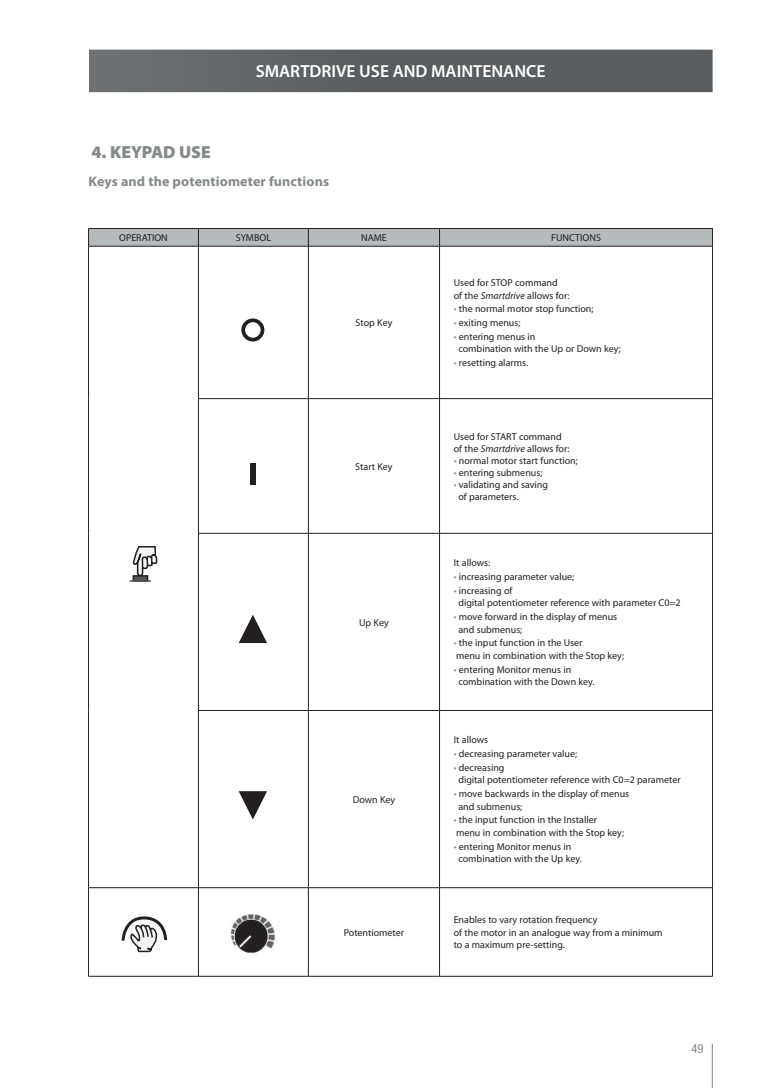
<style>
.page{position:relative;width:780px;height:1088px;background:#fff}
.page>*{position:absolute;margin:0;border:0;box-sizing:border-box;transform-origin:0 0}
.t1{font:600 17.5px "Myriad Pro";color:#fff}
.t2{font:900 17.5px "Myriad Pro";color:#84898b}
.t3{font:700 13.75px "Myriad Pro";letter-spacing:.01em;color:#84898b}
.t4{font:condensed 12.5px "Helvetica Neue LT Std";color:#84898b}
.t5{font:10px/12.5px "Myriad Pro";color:#231f20}
.s1{font-style:italic}
.s2{color:#84898b}
</style>
<div class="page">
<svg style="left:89px;top:50px;width:623px;height:42px;background:#5e6163"></svg>
<hr style="left:712px;top:1044px;width:1px;height:44px;background:#84898b">
<svg style="left:88px;top:228px;width:625px;height:18px;background:#acb1b3"></svg>
<hr style="left:439px;top:228px;width:273px;height:1px;background:#231f20">
<hr style="left:88px;top:246px;width:1px;height:153px;background:#231f20">
<hr style="left:88px;top:399px;width:1px;height:134px;background:#231f20">
<hr style="left:88px;top:533px;width:1px;height:177px;background:#231f20">
<hr style="left:88px;top:710px;width:1px;height:177px;background:#231f20">
<hr style="left:88px;top:246px;width:110px;height:1px;background:#231f20">
<hr style="left:198px;top:246px;width:1px;height:152px;background:#231f20">
<hr style="left:198px;top:246px;width:110px;height:1px;background:#231f20">
<hr style="left:308px;top:246px;width:1px;height:152px;background:#231f20">
<hr style="left:308px;top:246px;width:131px;height:1px;background:#231f20">
<hr style="left:439px;top:246px;width:1px;height:152px;background:#231f20">
<hr style="left:712px;top:246px;width:1px;height:152px;background:#231f20">
<hr style="left:439px;top:246px;width:273px;height:1px;background:#231f20">
<hr style="left:198px;top:399px;width:1px;height:134px;background:#231f20">
<hr style="left:198px;top:398px;width:110px;height:1px;background:#231f20">
<hr style="left:308px;top:399px;width:1px;height:134px;background:#231f20">
<hr style="left:308px;top:398px;width:131px;height:1px;background:#231f20">
<hr style="left:439px;top:399px;width:1px;height:134px;background:#231f20">
<hr style="left:712px;top:399px;width:1px;height:134px;background:#231f20">
<hr style="left:439px;top:398px;width:273px;height:1px;background:#231f20">
<hr style="left:198px;top:533px;width:1px;height:177px;background:#231f20">
<hr style="left:198px;top:533px;width:110px;height:1px;background:#231f20">
<hr style="left:308px;top:533px;width:1px;height:177px;background:#231f20">
<hr style="left:308px;top:533px;width:131px;height:1px;background:#231f20">
<hr style="left:439px;top:533px;width:1px;height:177px;background:#231f20">
<hr style="left:712px;top:533px;width:1px;height:177px;background:#231f20">
<hr style="left:439px;top:533px;width:273px;height:1px;background:#231f20">
<hr style="left:198px;top:711px;width:1px;height:176px;background:#231f20">
<hr style="left:198px;top:710px;width:110px;height:1px;background:#231f20">
<hr style="left:308px;top:711px;width:1px;height:176px;background:#231f20">
<hr style="left:308px;top:710px;width:131px;height:1px;background:#231f20">
<hr style="left:439px;top:711px;width:1px;height:176px;background:#231f20">
<hr style="left:712px;top:711px;width:1px;height:176px;background:#231f20">
<hr style="left:439px;top:710px;width:273px;height:1px;background:#231f20">
<hr style="left:88px;top:888px;width:1px;height:88px;background:#231f20">
<hr style="left:88px;top:887px;width:110px;height:1px;background:#231f20">
<hr style="left:88px;top:976px;width:110px;height:1px;background:#231f20">
<hr style="left:198px;top:888px;width:1px;height:88px;background:#231f20">
<hr style="left:198px;top:887px;width:110px;height:1px;background:#231f20">
<hr style="left:198px;top:976px;width:110px;height:1px;background:#231f20">
<hr style="left:308px;top:888px;width:1px;height:88px;background:#231f20">
<hr style="left:308px;top:887px;width:131px;height:1px;background:#231f20">
<hr style="left:308px;top:976px;width:131px;height:1px;background:#231f20">
<hr style="left:439px;top:888px;width:1px;height:88px;background:#231f20">
<hr style="left:712px;top:888px;width:1px;height:88px;background:#231f20">
<hr style="left:439px;top:887px;width:273px;height:1px;background:#231f20">
<hr style="left:439px;top:976px;width:273px;height:1px;background:#231f20">
<div style="left:241px;top:318px;width:23px;height:23px;border:4px solid #231f20;border-radius:50%"></div>
<div style="left:250px;top:463px;width:5px;height:21px;background:#231f20"></div>
<svg style="left:239px;top:615px;width:28px;height:28px"></svg>
<svg style="left:239px;top:791px;width:28px;height:28px"></svg>
<img style="left:230px;top:914px;width:45px;height:39px">
<svg style="left:133px;top:546px;width:25px;height:31px"></svg>
<div style="left:133px;top:576px;width:14px;height:5px;background:#57585a"></div>
<div style="left:133px;top:575px;width:15px;height:7px;border:2px solid #231f20"></div>
<hr style="left:129px;top:580px;width:22px;height:2px;background:#57585a">
<svg style="left:121px;top:916px;width:47px;height:37px"></svg>
<h1 class="t1" style="left:256px;top:62px;width:291px">SMARTDRIVE USE AND MAINTENANCE</h1>
<h1 class="t2" style="left:92px;top:141px;width:121px">4. KEYPAD USE</h1>
<h2 class="t3" style="left:89px;top:172px;width:242px">Keys and the potentiometer functions</h2>
<p class="t5" style="left:119px;top:232px;width:50px">OPERATION</p>
<p class="t5" style="left:236px;top:232px;width:37px">SYMBOL</p>
<p class="t5" style="left:361px;top:232px;width:27px">NAME</p>
<p class="t5" style="left:551px;top:232px;width:51px">FUNCTIONS</p>
<p class="t5" style="left:355px;top:317px;width:38px">Stop Key</p>
<p class="t5" style="left:355px;top:460px;width:39px">Start Key</p>
<p class="t5" style="left:359px;top:616px;width:31px">Up Key</p>
<p class="t5" style="left:352px;top:793px;width:44px">Down Key</p>
<p class="t5" style="left:344px;top:926px;width:62px">Potentiometer</p>
<p class="t5" style="left:453px;top:277px;width:117px">Used for STOP command<br>of the <span class="s1">Smartdrive</span> allows for:</p>
<p class="t5" style="left:453px;top:303px;width:141px"><span class="s2">•</span> the normal motor stop function;</p>
<p class="t5" style="left:453px;top:317px;width:68px"><span class="s2">•</span> exiting menus;</p>
<p class="t5" style="left:458px;top:330px;width:164px;text-indent:-5px"><span class="s2">•</span> entering menus in<br>combination with the Up or Down key;</p>
<p class="t5" style="left:453px;top:357px;width:76px"><span class="s2">•</span> resetting alarms.</p>
<p class="t5" style="left:453px;top:430px;width:117px;line-height:12px">Used for START command of the <span class="s1">Smartdrive</span> allows for:</p>
<p class="t5" style="left:453px;top:454px;width:126px"><span class="s2">•</span> normal motor start function;</p>
<p class="t5" style="left:453px;top:466px;width:90px"><span class="s2">•</span> entering submenus;</p>
<p class="t5" style="left:458px;top:478px;width:91px;line-height:12px;text-indent:-5px"><span class="s2">•</span> validating and saving of parameters.</p>
<p class="t5" style="left:453px;top:557px;width:38px">It allows:</p>
<p class="t5" style="left:453px;top:571px;width:122px"><span class="s2">•</span> increasing parameter value;</p>
<p class="t5" style="left:458px;top:584px;width:224px;text-indent:-5px"><span class="s2">•</span> increasing of<br>digital potentiometer reference with parameter C0=2</p>
<p class="t5" style="left:458px;top:611px;width:160px;text-indent:-5px"><span class="s2">•</span> move forward in the display of menus and submenus;</p>
<p class="t5" style="left:453px;top:637px;width:172px"><span class="s2">•</span> the input function in the User<br>menu in combination with the Stop key;</p>
<p class="t5" style="left:458px;top:663px;width:138px;text-indent:-5px"><span class="s2">•</span> entering Monitor menus in combination with the Down key.</p>
<p class="t5" style="left:453px;top:734px;width:36px">It allows</p>
<p class="t5" style="left:453px;top:748px;width:125px"><span class="s2">•</span> decreasing parameter value;</p>
<p class="t5" style="left:458px;top:761px;width:224px;text-indent:-5px"><span class="s2">•</span> decreasing<br>digital potentiometer reference with C0=2 parameter</p>
<p class="t5" style="left:458px;top:788px;width:172px;text-indent:-5px"><span class="s2">•</span> move backwards in the display of menus and submenus;</p>
<p class="t5" style="left:453px;top:814px;width:172px"><span class="s2">•</span> the input function in the Installer<br>menu in combination with the Stop key;</p>
<p class="t5" style="left:458px;top:840px;width:125px;text-indent:-5px"><span class="s2">•</span> entering Monitor menus in combination with the Up key.</p>
<p class="t5" style="left:453px;top:914px;width:210px">Enables to vary rotation frequency<br>of the motor in an analogue way from a minimum to a maximum pre-setting.</p>
<p class="t4" style="left:691px;top:1041px;width:14px">49</p>
</div>
